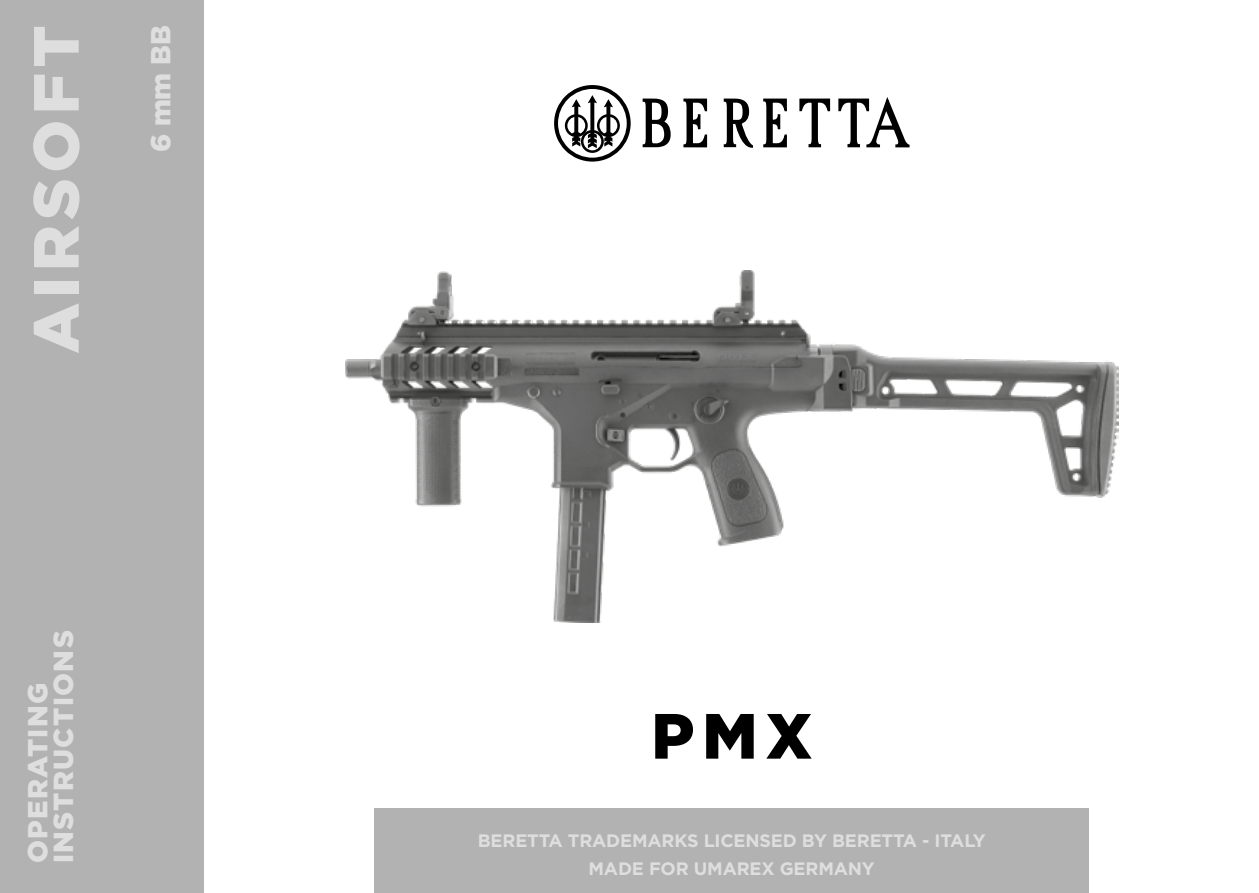
<style>
.page{position:relative;width:1259px;height:893px;background:#fff}
.page>*{position:absolute;margin:0;border:0;box-sizing:border-box;transform-origin:0 0}
.t1{font:900 63.9px "Gotham";letter-spacing:.085em;color:#dedede}
.t2{font:900 63.9px "Gotham";color:#000}
.t3{font:900 27.6px/25.5px "Gotham";letter-spacing:.05em;color:#dedede}
.t4{font:700 18px/27.3px "Gotham";letter-spacing:-.01em;color:#dedede;text-align:center}
</style>
<div class="page">
<div style="left:0;top:0;width:204px;height:893px;background:#b3b2b2"></div>
<div style="left:374px;top:808px;width:715px;height:85px;background:#b3b2b2"></div>
<svg style="left:723px;top:98px;width:30px;height:50px"></svg>
<svg style="left:799px;top:98px;width:32px;height:50px"></svg>
<svg style="left:838px;top:97px;width:72px;height:51px"></svg>
<svg style="left:642px;top:98px;width:29px;height:50px"></svg>
<svg style="left:683px;top:98px;width:25px;height:50px"></svg>
<svg style="left:763px;top:98px;width:24px;height:50px"></svg>
<svg style="left:554px;top:85px;width:76px;height:77px"></svg>
<img style="left:345px;top:271px;width:773px;height:351px">
<h1 class="t1" style="left:12px;top:354px;width:330px;rotate:-90deg">AIRSOFT</h1>
<h2 class="t3" style="left:148px;top:152px;width:128px;rotate:-90deg">6 mm BB</h2>
<h2 class="t3" style="left:25px;top:863px;width:234px;rotate:-90deg">OPERATING<br>INSTRUCTIONS</h2>
<h1 class="t2" style="left:651px;top:692px;width:163px">PMX</h1>
<p class="t4" style="left:478px;top:827px;width:509px">BERETTA TRADEMARKS LICENSED BY BERETTA - ITALY<br>MADE FOR UMAREX GERMANY</p>
</div>
